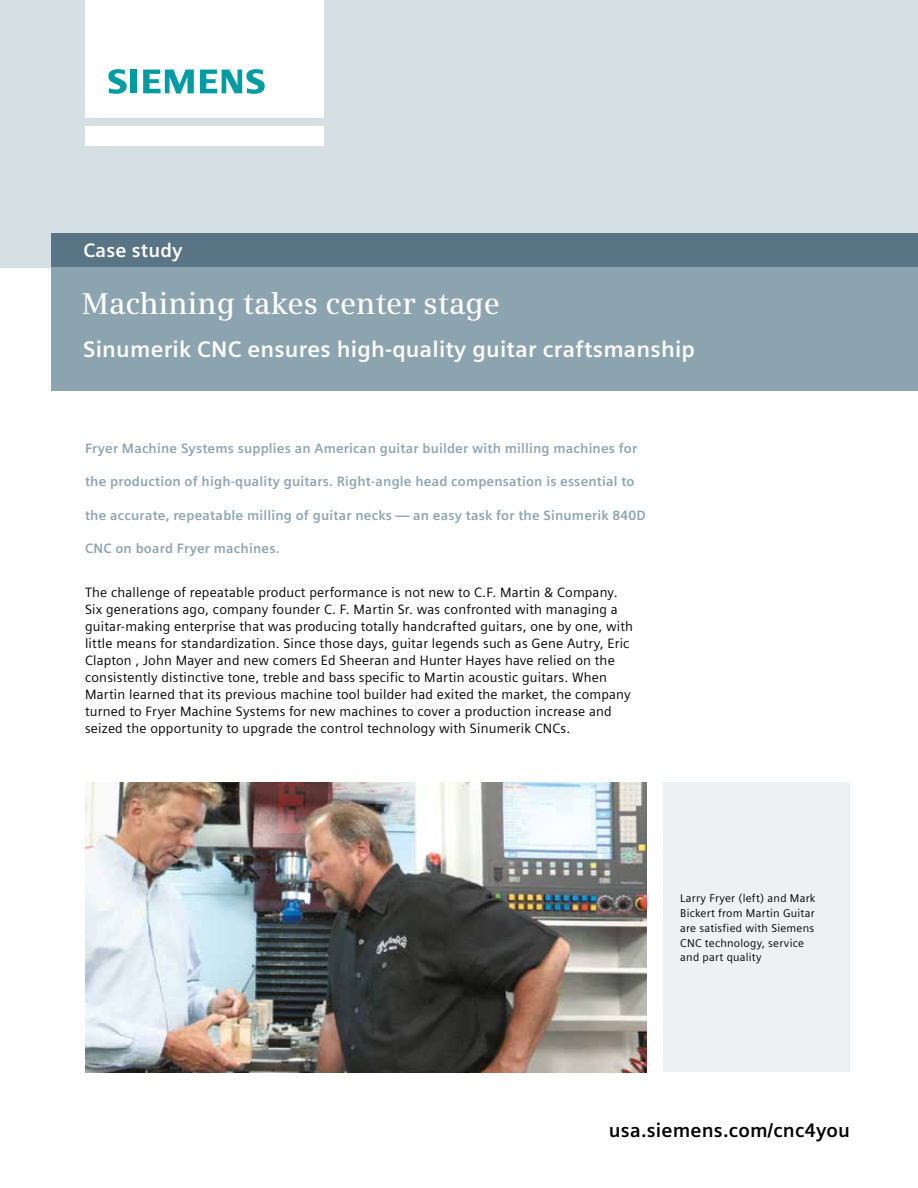
<style>
.page{position:relative;width:918px;height:1188px;background:#fff}
.page>*{position:absolute;margin:0;border:0;box-sizing:border-box;transform-origin:0 0}
.t1{font:600 30px "Siemens Serif";color:#fff}
.t2{font:700 22.5px "Siemens Sans";letter-spacing:.01em;color:#fff}
.t3{font:700 19.5px "Siemens Sans";letter-spacing:.01em;color:#000}
.t4{font:700 19.5px "Siemens Sans";letter-spacing:.01em;color:#fff}
.t5{font:13.5px/17px "Siemens Sans";letter-spacing:.015em;color:#000}
.t6{font:700 13.5px "Siemens Sans";letter-spacing:.015em;color:#8ca3b0}
.t7{font:11.25px/14.9px "Siemens Sans";letter-spacing:.02em;color:#000}
</style>
<div class="page">
<div style="left:663px;top:782px;width:187px;height:290px;background:#edf1f4"></div>
<div style="left:0;top:0;width:918px;height:268px;background:#d5dfe4"></div>
<div style="left:51px;top:234px;width:867px;height:34px;background:#597484"></div>
<div style="left:51px;top:268px;width:867px;height:123px;background:#8ca3b0"></div>
<div style="left:85px;top:127px;width:238px;height:19px;background:#fff"></div>
<div style="left:85px;top:0;width:238px;height:117px;background:#fff"></div>
<svg style="left:108px;top:69px;width:19px;height:25px"></svg>
<div style="left:130px;top:70px;width:7px;height:23px;background:#009ba3"></div>
<svg style="left:143px;top:70px;width:51px;height:24px"></svg>
<svg style="left:200px;top:69px;width:65px;height:25px"></svg>
<img style="left:85px;top:782px;width:561px;height:290px">
<h3 class="t4" style="left:83px;top:239px;width:101px">Case study</h3>
<h1 class="t1" style="left:82px;top:286px;width:419px">Machining takes center stage</h1>
<h2 class="t2" style="left:83px;top:336px;width:613px">Sinumerik CNC ensures high-quality guitar craftsmanship</h2>
<p class="t6" style="left:85px;top:440px;width:554px">Fryer Machine Systems supplies an American guitar builder with milling machines for</p>
<p class="t6" style="left:85px;top:474px;width:551px">the production of high-quality guitars. Right-angle head compensation is essential to</p>
<p class="t6" style="left:85px;top:507px;width:562px">the accurate, repeatable milling of guitar necks — an easy task for the Sinumerik 840D</p>
<p class="t6" style="left:85px;top:541px;width:196px">CNC on board Fryer machines.</p>
<p class="t5" style="left:85px;top:584px;width:550px">The challenge of repeatable product performance is not new to C.F. Martin &amp; Company.<br>Six generations ago, company founder C. F. Martin Sr. was confronted with managing a guitar-making enterprise that was producing totally handcrafted guitars, one by one, with little means for standardization. Since those days, guitar legends such as Gene Autry, Eric Clapton , John Mayer and new comers Ed Sheeran and Hunter Hayes have relied on the consistently distinctive tone, treble and bass specific to Martin acoustic guitars. When Martin learned that its previous machine tool builder had exited the market, the company turned to Fryer Machine Systems for new machines to cover a production increase and seized the opportunity to upgrade the control technology with Sinumerik CNCs.</p>
<p class="t7" style="left:680px;top:891px;width:137px">Larry Fryer (left) and Mark<br>Bickert from Martin Guitar are satisfied with Siemens<br>CNC technology, service and part quality</p>
<h3 class="t3" style="left:609px;top:1119px;width:243px">usa.siemens.com/cnc4you</h3>
</div>
